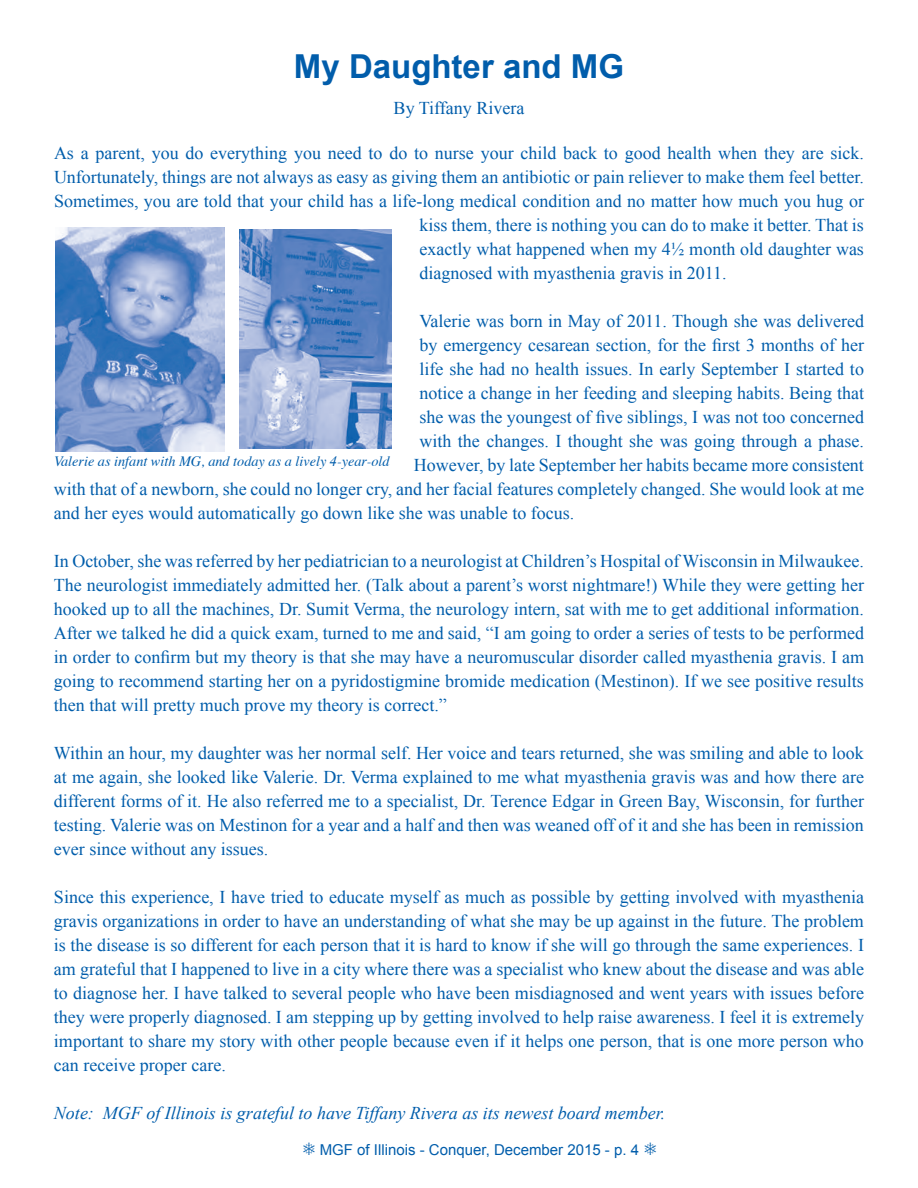
<style>
.page{position:relative;width:918px;height:1188px;background:#fff}
.page>*{position:absolute;margin:0;border:0;box-sizing:border-box;transform-origin:0 0}
.t1{font:700 33px "Arial";color:#015dab}
.t2{font:18px/24px "Times New Roman";color:#015dab;text-align:justify}
.t3{font:italic 18px "Times New Roman";color:#015dab}
.t4{font:15px "Arial";color:#015dab}
.t5{font:italic 14.25px "Times";color:#015dab}
</style>
<div class="page">
<img style="left:56px;top:227px;width:168px;height:225px">
<img style="left:239px;top:229px;width:152px;height:219px">
<p class="t1" style="left:294px;top:44px;width:332px">My Daughter and MG</p>
<p class="t2" style="left:394px;top:96px;width:132px">By Tiffany Rivera</p>
<p class="t2" style="left:54px;top:141px;width:812px">As a parent, you do everything you need to do to nurse your child back to good health when they are sick.</p>
<p class="t2" style="left:54px;top:165px;width:811px">Unfortunately, things are not always as easy as giving them an antibiotic or pain reliever to make them feel better.</p>
<p class="t2" style="left:54px;top:189px;width:812px">Sometimes, you are told that your child has a life-long medical condition and no matter how much you hug or</p>
<p class="t2" style="left:420px;top:213px;width:446px">kiss them, there is nothing you can do to make it better. That is</p>
<p class="t2" style="left:420px;top:237px;width:446px">exactly what happened when my 4½ month old daughter was</p>
<p class="t2" style="left:420px;top:261px;width:309px">diagnosed with myasthenia gravis in 2011.</p>
<p class="t2" style="left:420px;top:309px;width:446px">Valerie was born in May of 2011. Though she was delivered</p>
<p class="t2" style="left:420px;top:333px;width:446px">by emergency cesarean section, for the first 3 months of her</p>
<p class="t2" style="left:420px;top:357px;width:446px">life she had no health issues. In early September I started to</p>
<p class="t2" style="left:420px;top:381px;width:446px">notice a change in her feeding and sleeping habits. Being that</p>
<p class="t2" style="left:420px;top:405px;width:446px">she was the youngest of five siblings, I was not too concerned</p>
<p class="t2" style="left:420px;top:429px;width:446px">with the changes. I thought she was going through a phase.</p>
<p class="t2" style="left:414px;top:453px;width:452px">However, by late September her habits became more consistent</p>
<p class="t2" style="left:54px;top:477px;width:812px">with that of a newborn, she could no longer cry, and her facial features completely changed. She would look at me</p>
<p class="t2" style="left:54px;top:501px;width:522px">and her eyes would automatically go down like she was unable to focus.</p>
<p class="t2" style="left:54px;top:549px;width:812px">In October, she was referred by her pediatrician to a neurologist at Children’s Hospital of Wisconsin in Milwaukee.<br>The neurologist immediately admitted her. (Talk about a parent’s worst nightmare!) While they were getting her hooked up to all the machines, Dr. Sumit Verma, the neurology intern, sat with me to get additional information.<br>After we talked he did a quick exam, turned to me and said, “I am going to order a series of tests to be performed in order to confirm but my theory is that she may have a neuromuscular disorder called myasthenia gravis. I am going to recommend starting her on a pyridostigmine bromide medication (Mestinon). If we see positive results then that will pretty much prove my theory is correct.”</p>
<p class="t2" style="left:54px;top:741px;width:812px">Within an hour, my daughter was her normal self. Her voice and tears returned, she was smiling and able to look at me again, she looked like Valerie. Dr. Verma explained to me what myasthenia gravis was and how there are different forms of it. He also referred me to a specialist, Dr. Terence Edgar in Green Bay, Wisconsin, for further testing. Valerie was on Mestinon for a year and a half and then was weaned off of it and she has been in remission ever since without any issues.</p>
<p class="t2" style="left:54px;top:885px;width:812px">Since this experience, I have tried to educate myself as much as possible by getting involved with myasthenia gravis organizations in order to have an understanding of what she may be up against in the future. The problem is the disease is so different for each person that it is hard to know if she will go through the same experiences. I am grateful that I happened to live in a city where there was a specialist who knew about the disease and was able to diagnose her. I have talked to several people who have been misdiagnosed and went years with issues before they were properly diagnosed. I am stepping up by getting involved to help raise awareness. I feel it is extremely important to share my story with other people because even if it helps one person, that is one more person who can receive proper care.</p>
<p class="t3" style="left:54px;top:1100px;width:613px">Note: MGF of Illinois is grateful to have Tiffany Rivera as its newest board member.</p>
<p class="t5" style="left:54px;top:449px;width:337px">Valerie as infant with MG, and today as a lively 4-year-old</p>
<p class="t4" style="left:320px;top:1140px;width:321px">MGF of Illinois - Conquer, December 2015 - p. 4</p>
</div>
